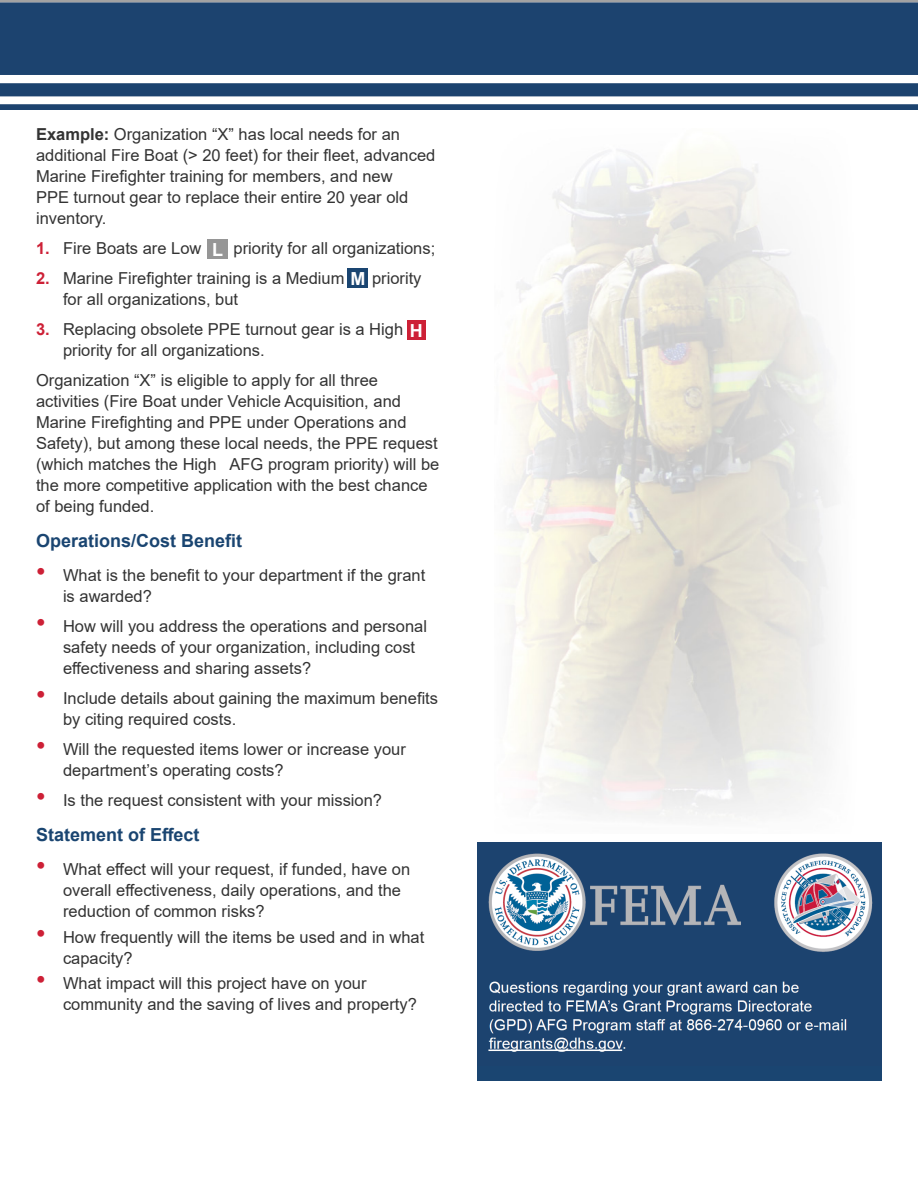
<style>
.page{position:relative;width:918px;height:1188px;background:#fff}
.page>*{position:absolute;margin:0;border:0;box-sizing:border-box;transform-origin:0 0}
.t1{font:700 18px "Arial";color:#1a4571}
.t2{font:700 18px "Arial";color:#fff}
.Paragraph_Header{font:16.5px/21px "Arial";color:#333}
.s1{font-weight:700}
.s2{font-weight:700;color:#cd2036}
.s3{font-weight:700;font-size:18px;color:#fff}
.s4{font-size:27px;color:#cd2036}
</style>
<div class="page">
<img style="left:0;top:0;width:918px;height:110px">
<div style="left:407px;top:320px;width:19px;height:20px;background:#cd2036"></div>
<div style="left:347px;top:269px;width:21px;height:19px;background:#1a4571"></div>
<div style="left:207px;top:239px;width:21px;height:20px;background:#969696"></div>
<div style="left:477px;top:956px;width:405px;height:124px;background:#1a4571"></div>
<img style="left:507px;top:148px;width:330px;height:671px">
<img style="left:477px;top:843px;width:405px;height:209px">
<p class="Paragraph_Header" style="left:36px;top:124px;width:401px"><span class="s1">Example:</span> Organization “X” has local needs for an additional Fire Boat (&gt; 20 feet) for their fleet, advanced Marine Firefighter training for members, and new<br>PPE turnout gear to replace their entire 20 year old inventory.</p>
<p class="Paragraph_Header" style="left:36px;top:238px;width:167px"><span class="s2">1.</span> Fire Boats are Low</p>
<p class="Paragraph_Header" style="left:234px;top:238px;width:203px">priority for all organizations;</p>
<p class="Paragraph_Header" style="left:63px;top:268px;width:360px;text-indent:-27px"><span class="s2">2.</span> Marine Firefighter training is a Medium <span class="s3">M</span> priority for all organizations, but</p>
<p class="Paragraph_Header" style="left:63px;top:319px;width:361px;text-indent:-27px"><span class="s2">3.</span> Replacing obsolete PPE turnout gear is a High <span class="s3">H </span>priority for all organizations.</p>
<p class="Paragraph_Header" style="left:36px;top:370px;width:405px">Organization “X” is eligible to apply for all three activities (Fire Boat under Vehicle Acquisition, and Marine Firefighting and PPE under Operations and Safety), but among these local needs, the PPE request (which matches the High AFG program priority) will be the more competitive application with the best chance of being funded.</p>
<h1 class="t1" style="left:36px;top:528px;width:208px">Operations/Cost Benefit</h1>
<p class="Paragraph_Header" style="left:63px;top:565px;width:364px;text-indent:-27px"><span class="s4">•</span> What is the benefit to your department if the grant is awarded?</p>
<p class="Paragraph_Header" style="left:63px;top:616px;width:366px;text-indent:-27px"><span class="s4">•</span> How will you address the operations and personal safety needs of your organization, including cost effectiveness and sharing assets?</p>
<p class="Paragraph_Header" style="left:63px;top:688px;width:377px;text-indent:-27px"><span class="s4">•</span> Include details about gaining the maximum benefits by citing required costs.</p>
<p class="Paragraph_Header" style="left:63px;top:739px;width:344px;text-indent:-27px"><span class="s4">•</span> Will the requested items lower or increase your department’s operating costs?</p>
<p class="Paragraph_Header" style="left:36px;top:790px;width:348px"><span class="s4">•</span> Is the request consistent with your mission?</p>
<h1 class="t1" style="left:36px;top:822px;width:165px">Statement of Effect</h1>
<p class="Paragraph_Header" style="left:63px;top:859px;width:349px;text-indent:-27px"><span class="s4">•</span> What effect will your request, if funded, have on overall effectiveness, daily operations, and the reduction of common risks?</p>
<p class="Paragraph_Header" style="left:63px;top:927px;width:363px;text-indent:-27px"><span class="s4">•</span> How frequently will the items be used and in what capacity?</p>
<p class="Paragraph_Header" style="left:63px;top:973px;width:355px;text-indent:-27px"><span class="s4">•</span> What impact will this project have on your community and the saving of lives and property?</p>
<p class="t2" style="left:212px;top:236px;width:12px">L</p>
</div>
